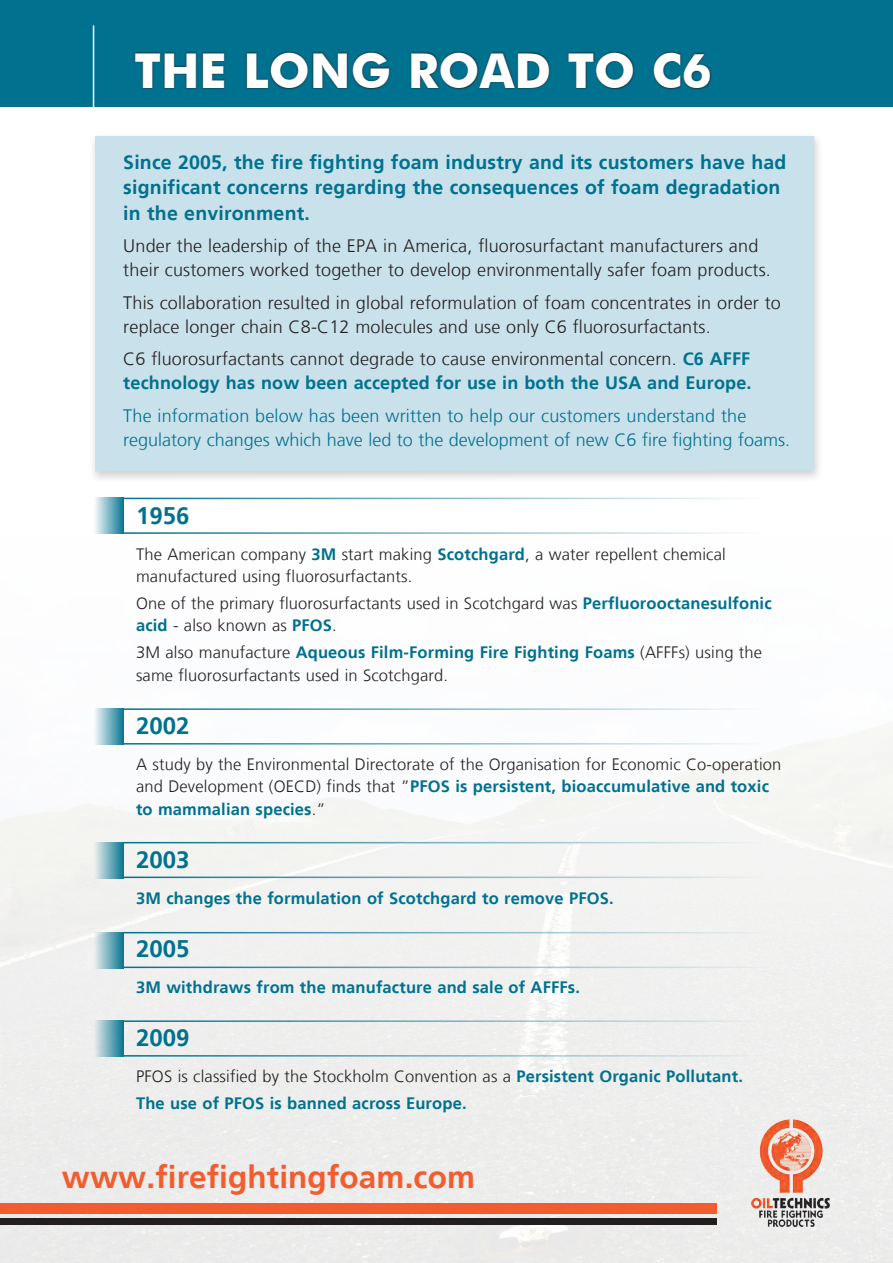
<style>
.page{position:relative;width:893px;height:1263px;background:#fff}
.page>*{position:absolute;margin:0;border:0;box-sizing:border-box;transform-origin:0 0}
.t1{font:700 48px "Futura BT";color:#fff}
.t2{font:700 31.5px "Frutiger LT";letter-spacing:.005em;color:#f15d2f}
.t3{font:700 24px "Frutiger LT";color:#00718e}
.t4{font:700 19.5px/25.5px "Frutiger LT";letter-spacing:.01em;color:#00718e}
.t5{font:300 18px/24px "Frutiger LT";letter-spacing:.01em;color:#231f20}
.t6{font:300 18px/24px "Frutiger LT";color:#00718e}
.t7{font:700 18px/24px "Frutiger LT";letter-spacing:.01em;color:#00718e}
.t8{font:300 16.5px/22.5px "Frutiger LT";letter-spacing:.01em;color:#231f20}
.t9{font:700 16.5px "Frutiger LT";letter-spacing:.01em;color:#00718e}
.s1{font-weight:300;color:#231f20}
.s2{font-weight:700;color:#00718e}
</style>
<div class="page">
<img style="left:0;top:728px;width:893px;height:535px">
<div style="left:88px;top:132px;width:736px;height:351px;background:#231f20;opacity:.21"></div>
<div style="left:95px;top:136px;width:719px;height:335px;background:#c9e1ea"></div>
<div style="left:0;top:0;width:893px;height:107px;background:#00718e"></div>
<hr style="left:93px;top:25px;width:1px;height:89px;background:#fff">
<svg style="left:134px;top:51px;width:578px;height:39px"></svg>
<div style="left:0;top:1203px;width:716px;height:10px;background:#f15d2f"></div>
<div style="left:0;top:1218px;width:716px;height:6px;background:#231f20"></div>
<img style="left:744px;top:1117px;width:94px;height:112px">
<hr style="left:124px;top:532px;width:658px;height:2px;background:#00718e">
<hr style="left:124px;top:498px;width:658px;height:1px;background:#00718e">
<div style="left:94px;top:498px;width:30px;height:36px;background:linear-gradient(to right,#f9fbfc,#117a95)"></div>
<hr style="left:124px;top:966px;width:658px;height:2px;background:#00718e">
<hr style="left:124px;top:932px;width:658px;height:1px;background:#00718e">
<div style="left:94px;top:932px;width:30px;height:36px;background:linear-gradient(to right,#ebeded,#107994)"></div>
<hr style="left:124px;top:876px;width:658px;height:2px;background:#00718e">
<hr style="left:124px;top:842px;width:658px;height:1px;background:#00718e">
<div style="left:94px;top:842px;width:30px;height:36px;background:linear-gradient(to right,#edf0ee,#107a94)"></div>
<hr style="left:124px;top:743px;width:658px;height:1px;background:#00718e">
<hr style="left:124px;top:708px;width:658px;height:2px;background:#00718e">
<div style="left:94px;top:708px;width:30px;height:36px;background:linear-gradient(to right,#f5f8fa,#117a95)"></div>
<hr style="left:124px;top:1055px;width:658px;height:1px;background:#00718e">
<hr style="left:124px;top:1020px;width:658px;height:2px;background:#00718e">
<div style="left:94px;top:1020px;width:30px;height:36px;background:linear-gradient(to right,#e9ebeb,#107994)"></div>
<p class="t1" style="left:135px;top:42px;width:579px">THE LONG ROAD TO C6</p>
<p class="t4" style="left:123px;top:149px;width:665px">Since 2005, the fire fighting foam industry and its customers have had significant concerns regarding the consequences of foam degradation in the environment.</p>
<p class="t5" style="left:123px;top:234px;width:649px">Under the leadership of the EPA in America, fluorosurfactant manufacturers and their customers worked together to develop environmentally safer foam products.</p>
<p class="t5" style="left:123px;top:291px;width:659px">This collaboration resulted in global reformulation of foam concentrates in order to replace longer chain C8-C12 molecules and use only C6 fluorosurfactants.</p>
<p class="t7" style="left:123px;top:347px;width:630px"><span class="s1">C6 fluorosurfactants cannot degrade to cause environmental concern.</span> C6 AFFF technology has now been accepted for use in both the USA and Europe.</p>
<p class="t6" style="left:123px;top:404px;width:668px">The information below has been written to help our customers understand the regulatory changes which have led to the development of new C6 fire fighting foams.</p>
<p class="t3" style="left:136px;top:502px;width:55px">1956</p>
<p class="t8" style="left:136px;top:543px;width:591px">The American company <span class="s2">3M</span> start making <span class="s2">Scotchgard</span>, a water repellent chemical manufactured using fluorosurfactants.</p>
<p class="t8" style="left:136px;top:592px;width:637px">One of the primary fluorosurfactants used in Scotchgard was <span class="s2">Perfluorooctanesulfonic acid</span> - also known as <span class="s2">PFOS</span>.</p>
<p class="t8" style="left:136px;top:641px;width:628px">3M also manufacture <span class="s2">Aqueous Film-Forming Fire Fighting Foams</span> (AFFFs) using the same fluorosurfactants used in Scotchgard.</p>
<p class="t3" style="left:136px;top:712px;width:55px">2002</p>
<p class="t8" style="left:136px;top:753px;width:647px">A study by the Environmental Directorate of the Organisation for Economic Co-operation and Development (OECD) finds that ”<span class="s2">PFOS is persistent, bioaccumulative and toxic to mammalian species</span>.”</p>
<p class="t3" style="left:136px;top:846px;width:55px">2003</p>
<p class="t9" style="left:136px;top:888px;width:479px">3M changes the formulation of Scotchgard to remove PFOS.</p>
<p class="t3" style="left:136px;top:935px;width:55px">2005</p>
<p class="t9" style="left:136px;top:977px;width:445px">3M withdraws from the manufacture and sale of AFFFs.</p>
<p class="t3" style="left:136px;top:1024px;width:55px">2009</p>
<p class="t8" style="left:136px;top:1065px;width:608px">PFOS is classified by the Stockholm Convention as a <span class="s2">Persistent Organic Pollutant.</span></p>
<p class="t9" style="left:136px;top:1093px;width:332px">The use of PFOS is banned across Europe.</p>
<p class="t2" style="left:62px;top:1159px;width:415px">www.firefightingfoam.com</p>
</div>
